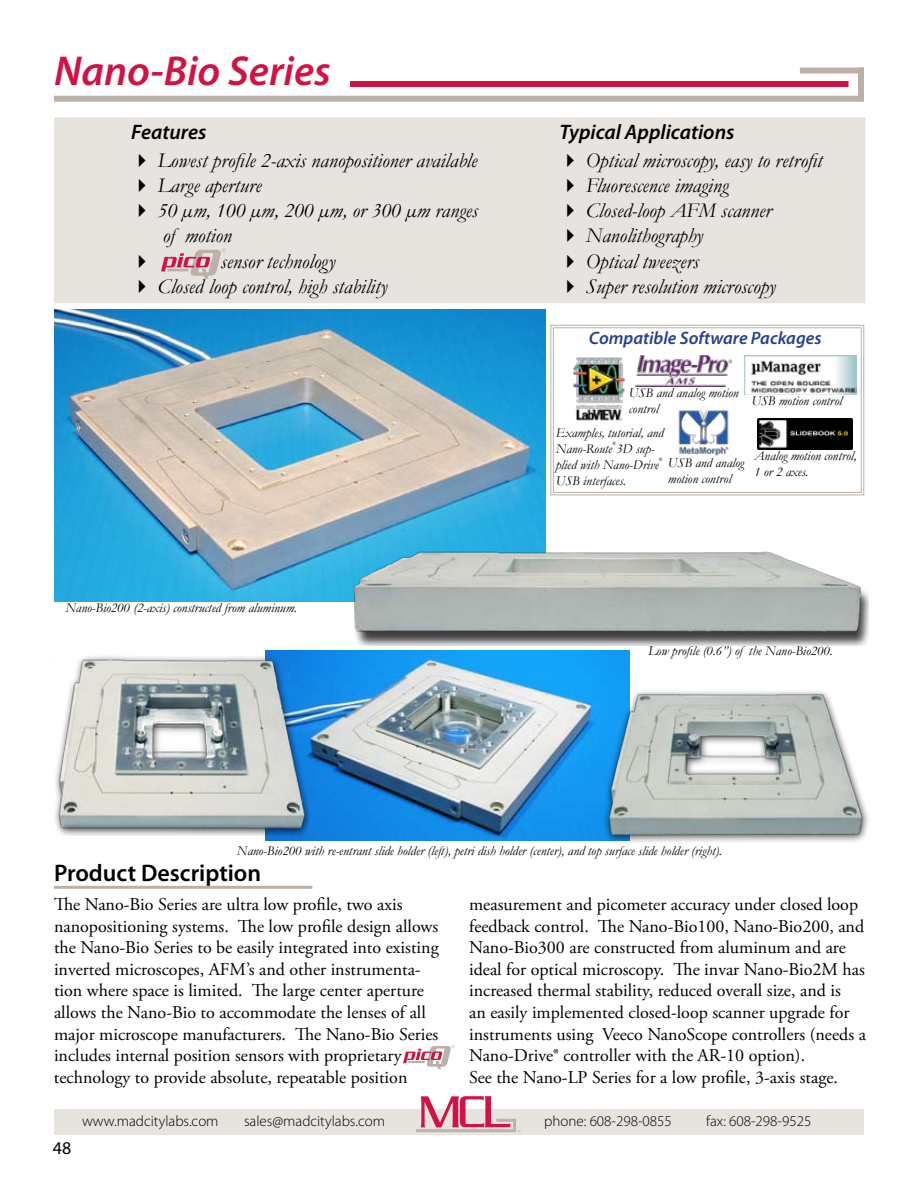
<style>
.page{position:relative;width:918px;height:1188px;background:#fff}
.page>*{position:absolute;margin:0;border:0;box-sizing:border-box;transform-origin:0 0}
.t1{font:italic 600 42px "Myriad Pro";color:#d21242}
.t2{font:600 24px "Myriad Pro";color:#000}
.t3{font:italic 21px/25.2px "Garamond";color:#000}
.t4{font:italic 600 21px "Myriad Pro";color:#000}
.t5{font:18px/21.6px "Adobe Garamond Pro";color:#000}
.t6{font:italic 600 18px "Myriad Pro";color:#25408f}
.t7{font:18px "Myriad Pro";color:#000}
.t8{font:300 15px "Myriad Pro";color:#000}
.t9{font:italic 13.5px/16.2px "Garamond";color:#000}
.t10{font:6.15px "Myriad";color:#000}
.t11{font:italic 5.25px "Garamond";color:#000}
.s1{color:#fff}
</style>
<div class="page">
<div style="left:54px;top:117px;width:812px;height:186px;background:#e7e4e0"></div>
<div style="left:54px;top:96px;width:810px;height:6px;background:#bbb1a6"></div>
<div style="left:858px;top:68px;width:6px;height:33px;background:#bbb1a6"></div>
<div style="left:800px;top:68px;width:64px;height:6px;background:#bbb1a6"></div>
<hr style="left:54px;top:886px;width:258px;height:3px;background:#bbb1a6">
<div style="left:350px;top:81px;width:499px;height:6px;background:#d21242"></div>
<img style="left:54px;top:310px;width:492px;height:292px">
<div style="left:348px;top:551px;width:521px;height:95px;background:#000;opacity:.75"></div>
<img style="left:351px;top:548px;width:513px;height:88px">
<img style="left:266px;top:651px;width:364px;height:189px">
<div style="left:47px;top:652px;width:261px;height:184px;background:#000;opacity:.75"></div>
<img style="left:54px;top:658px;width:255px;height:173px">
<div style="left:602px;top:688px;width:268px;height:156px;background:#000;opacity:.75"></div>
<img style="left:607px;top:693px;width:257px;height:143px">
<div style="left:54px;top:1109px;width:810px;height:26px;background:#e7e4e0"></div>
<svg style="left:550px;top:325px;width:314px;height:170px"></svg>
<div style="left:553px;top:328px;width:309px;height:165px;border:1px solid #bbb1a6"></div>
<img style="left:745px;top:355px;width:111px;height:39px">
<img style="left:758px;top:418px;width:95px;height:32px">
<svg style="left:416px;top:1096px;width:105px;height:36px"></svg>
<svg style="left:161px;top:248px;width:65px;height:31px"></svg>
<svg style="left:403px;top:1045px;width:52px;height:24px"></svg>
<h1 class="t1" style="left:54px;top:45px;width:278px">Nano-Bio Series</h1>
<p class="t4" style="left:131px;top:119px;width:77px">Features</p>
<p class="t4" style="left:559px;top:119px;width:177px">Typical Applications</p>
<p class="t3" style="left:131px;top:147px;width:348px">✔ Lowest profile 2-axis nanopositioner available</p>
<p class="t3" style="left:131px;top:172px;width:132px">✔ Large aperture</p>
<p class="t3" style="left:163px;top:197px;width:317px;text-indent:-32px">✔ 50 µm, 100 µm, 200 µm, or 300 µm ranges of motion</p>
<p class="t3" style="left:221px;top:248px;width:116px">sensor technology</p>
<p class="t3" style="left:131px;top:273px;width:258px">✔ Closed loop control, high stability</p>
<p class="t9" style="left:65px;top:599px;width:233px">Nano-Bio200 (2-axis) constructed from aluminum.</p>
<p class="t3" style="left:559px;top:147px;width:265px">✔ Optical microscopy, easy to retrofit</p>
<p class="t3" style="left:559px;top:172px;width:171px">✔ Fluorescence imaging</p>
<p class="t3" style="left:559px;top:197px;width:214px">✔ Closed-loop AFM scanner</p>
<p class="t3" style="left:559px;top:223px;width:145px">✔ Nanolithography</p>
<p class="t3" style="left:559px;top:248px;width:141px">✔ Optical tweezers</p>
<p class="t3" style="left:559px;top:273px;width:218px">✔ Super resolution microscopy</p>
<p class="t6" style="left:589px;top:326px;width:234px">Compatible Software Packages</p>
<p class="t9" style="left:629px;top:384px;width:111px">USB and analog motion control</p>
<p class="t9" style="left:751px;top:392px;width:92px">USB motion control</p>
<p class="t9" style="left:556px;top:424px;width:109px">Examples, tutorial, and<br>Nano-Route 3D sup-</p>
<p class="t11" style="left:612px;top:440px;width:5px">®</p>
<p class="t9" style="left:556px;top:456px;width:104px">plied with Nano-Drive</p>
<p class="t9" style="left:754px;top:447px;width:104px">Analog motion control,<br>1 or 2 axes.</p>
<p class="t11" style="left:659px;top:456px;width:5px">®</p>
<p class="t9" style="left:668px;top:454px;width:78px">USB and analog motion control</p>
<p class="t9" style="left:556px;top:472px;width:72px">USB interfaces.</p>
<p class="t9" style="left:648px;top:643px;width:186px">Low profile (0.6”) of the Nano-Bio200.</p>
<p class="t9" style="left:237px;top:842px;width:487px">Nano-Bio200 with re-entrant slide holder (left), petri dish holder (center), and top surface slide holder (right).</p>
<h2 class="t2" style="left:54px;top:858px;width:209px">Product Description</h2>
<p class="t5" style="left:54px;top:894px;width:388px">The Nano-Bio Series are ultra low profile, two axis nanopositioning systems. The low profile design allows the Nano-Bio Series to be easily integrated into existing inverted microscopes, AFM’s and other instrumenta&shy;tion where space is limited. The large center aperture allows the Nano-Bio to accommodate the lenses of all major microscope manufacturers. The Nano-Bio Series includes internal position sensors with proprietary <span class="s1">------ </span>technology to provide absolute, repeatable position</p>
<p class="t5" style="left:469px;top:894px;width:398px">measurement and picometer accuracy under closed loop feedback control. The Nano-Bio100, Nano-Bio200, and Nano-Bio300 are constructed from aluminum and are ideal for optical microscopy. The invar Nano-Bio2M has increased thermal stability, reduced overall size, and is<br>an easily implemented closed-loop scanner upgrade for instruments using Veeco NanoScope controllers (needs a Nano-Drive® controller with the AR-10 option).<br>See the Nano-LP Series for a low profile, 3-axis stage.</p>
<p class="t10" style="left:534px;top:991px;width:19px">Colors:</p>
<p class="t10" style="left:534px;top:1006px;width:78px">Gray = Pantone warm gray 6C</p>
<p class="t7" style="left:53px;top:1137px;width:20px">48</p>
<p class="t8" style="left:82px;top:1112px;width:138px">www.madcitylabs.com</p>
<p class="t8" style="left:244px;top:1112px;width:142px">sales@madcitylabs.com</p>
<p class="t8" style="left:544px;top:1112px;width:129px">phone: 608-298-0855</p>
<p class="t8" style="left:706px;top:1112px;width:107px">fax: 608-298-9525</p>
</div>
